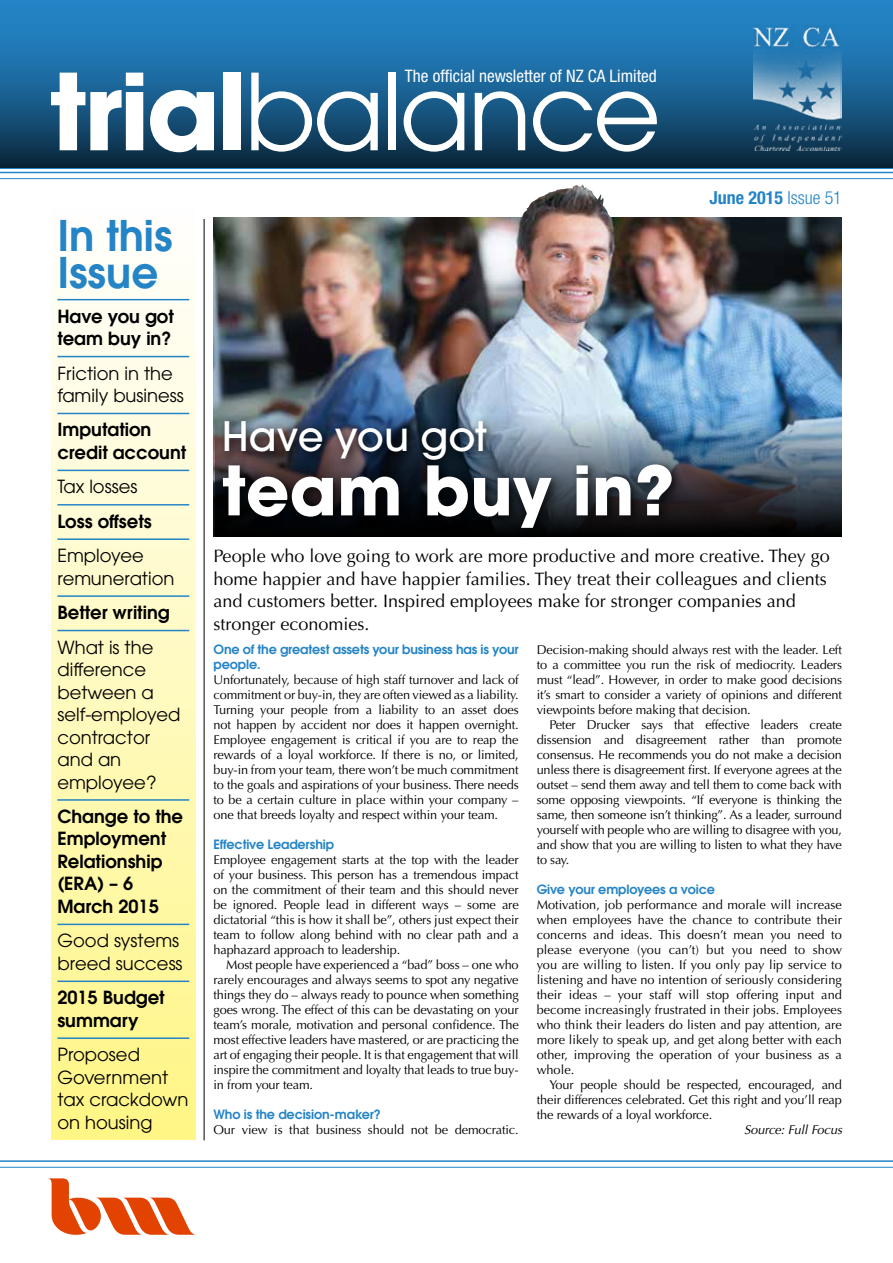
<style>
.page{position:relative;width:893px;height:1263px;background:#fff}
.page>*{position:absolute;margin:0;border:0;box-sizing:border-box;transform-origin:0 0}
.t1{font:700 67.5px "Avant Garde";color:#fff}
.t2{font:600 42px/37.5px "Avant Garde";color:#2484c6}
.t3{font:500 40.35px "Avant Garde";color:#fff}
.t4{font:18px/22.5px "Optima";color:#000}
.t5{font:18px/22.5px "Avant Garde";color:#000}
.t6{font:600 18px/22.5px "Avant Garde";color:#000}
.t7{font:700 condensed 18px "Helvetica Neue";color:#2484c6}
.t8{font:condensed 17.25px "Helvetica Neue";color:#fff}
.t9{font:12.75px/15px "Optima";letter-spacing:-.01em;color:#000;text-align:justify}
.t10{font:600 12.75px/15px "Avant Garde";letter-spacing:-.01em;color:#2484c6}
.t11{font:italic 12.75px "Optima";letter-spacing:-.01em;color:#000}
.s1{font-weight:300}
</style>
<div class="page">
<svg style="left:48px;top:1178px;width:147px;height:57px"></svg>
<img style="left:213px;top:217px;width:629px;height:319px">
<div style="left:51px;top:207px;width:145px;height:933px;background:linear-gradient(to bottom,#fdfdfd,#fef585)"></div>
<svg style="left:0;top:0;width:893px;height:168px;background:#1c6699"></svg>
<svg style="left:51px;top:73px;width:92px;height:77px"></svg>
<svg style="left:150px;top:90px;width:64px;height:62px"></svg>
<div style="left:224px;top:73px;width:17px;height:77px;background:#fff"></div>
<svg style="left:251px;top:73px;width:127px;height:79px"></svg>
<div style="left:388px;top:73px;width:7px;height:77px;background:#fff"></div>
<svg style="left:404px;top:91px;width:60px;height:61px"></svg>
<svg style="left:475px;top:91px;width:50px;height:59px"></svg>
<svg style="left:533px;top:91px;width:124px;height:61px"></svg>
<hr style="left:0;top:172px;width:893px;height:1px;background:#2484c6">
<hr style="left:0;top:178px;width:893px;height:1px;background:#2484c6">
<hr style="left:0;top:1160px;width:893px;height:2px;background:#2484c6">
<hr style="left:0;top:1167px;width:893px;height:1px;background:#2484c6">
<hr style="left:204px;top:219px;width:1px;height:921px;background:#000">
<hr style="left:57px;top:299px;width:132px;height:1px;background:#2484c6">
<hr style="left:57px;top:356px;width:132px;height:1px;background:#2484c6">
<hr style="left:57px;top:413px;width:132px;height:1px;background:#2484c6">
<hr style="left:57px;top:470px;width:132px;height:1px;background:#2484c6">
<hr style="left:57px;top:504px;width:132px;height:1px;background:#2484c6">
<hr style="left:57px;top:538px;width:132px;height:2px;background:#2484c6">
<hr style="left:57px;top:595px;width:132px;height:2px;background:#2484c6">
<hr style="left:57px;top:630px;width:132px;height:1px;background:#2484c6">
<hr style="left:57px;top:799px;width:132px;height:2px;background:#2484c6">
<hr style="left:57px;top:924px;width:132px;height:1px;background:#2484c6">
<hr style="left:57px;top:980px;width:132px;height:2px;background:#2484c6">
<hr style="left:57px;top:1037px;width:132px;height:2px;background:#2484c6">
<img style="left:753px;top:26px;width:89px;height:124px">
<img style="left:520px;top:185px;width:93px;height:41px">
<img style="left:216px;top:414px;width:626px;height:122px">
<div style="left:219px;top:416px;width:280px;height:55px;background:#000;opacity:.75"></div>
<div style="left:216px;top:458px;width:468px;height:82px;background:#000;opacity:.75"></div>
<h3 class="t8" style="left:405px;top:65px;width:253px">The official newsletter of NZ CA Limited</h3>
<h2 class="t2" style="left:57px;top:216px;width:117px">In this<br>Issue</h2>
<h3 class="t6" style="left:57px;top:304px;width:118px">Have you got team buy in?</h3>
<h3 class="t5" style="left:57px;top:362px;width:128px">Friction in the family business</h3>
<h3 class="t6" style="left:57px;top:418px;width:130px">Imputation credit account</h3>
<h3 class="t5" style="left:57px;top:475px;width:82px">Tax losses</h3>
<h3 class="t6" style="left:57px;top:510px;width:96px">Loss offsets</h3>
<h3 class="t5" style="left:57px;top:544px;width:119px">Employee remuneration</h3>
<h3 class="t6" style="left:57px;top:601px;width:114px">Better writing</h3>
<h3 class="t5" style="left:57px;top:636px;width:125px">What is the difference between a self-employed contractor and an employee?</h3>
<h3 class="t6" style="left:57px;top:805px;width:127px">Change to the<br>Employment<br>Relationship (ERA) – 6<br>March 2015</h3>
<h3 class="t5" style="left:57px;top:929px;width:127px">Good systems breed success</h3>
<h3 class="t6" style="left:57px;top:986px;width:109px">2015 Budget summary</h3>
<h3 class="t5" style="left:57px;top:1043px;width:133px">Proposed<br>Government tax crackdown on housing</h3>
<h3 class="t7" style="left:709px;top:187px;width:134px">June 2015 <span class="s1">Issue 51</span></h3>
<h3 class="t3" style="left:222px;top:411px;width:266px">Have you got</h3>
<h1 class="t1" style="left:222px;top:447px;width:454px">team buy in?</h1>
<p class="t4" style="left:213px;top:545px;width:618px">People who love going to work are more productive and more creative. They go home happier and have happier families. They treat their colleagues and clients and customers better. Inspired employees make for stronger companies and stronger economies.</p>
<p class="t10" style="left:213px;top:642px;width:307px">One of the greatest assets your business has is your people.</p>
<p class="t9" style="left:213px;top:672px;width:307px">Unfortunately, because of high staff turnover and lack of commitment or buy-in, they are often viewed as a liability.<br>Turning your people from a liability to an asset does not happen by accident nor does it happen overnight.<br>Employee engagement is critical if you are to reap the rewards of a loyal workforce. If there is no, or limited, buy-in from your team, there won’t be much commitment to the goals and aspirations of your business. There needs to be a certain culture in place within your company – one that breeds loyalty and respect within your team.</p>
<p class="t10" style="left:213px;top:837px;width:122px">Effective Leadership</p>
<p class="t9" style="left:213px;top:852px;width:307px">Employee engagement starts at the top with the leader of your business. This person has a tremendous impact on the commitment of their team and this should never be ignored. People lead in different ways – some are dictatorial “this is how it shall be”, others just expect their team to follow along behind with no clear path and a haphazard approach to leadership.</p>
<p class="t9" style="left:213px;top:957px;width:307px;text-indent:13px">Most people have experienced a “bad” boss – one who rarely encourages and always seems to spot any negative things they do – always ready to pounce when something goes wrong. The effect of this can be devastating on your team’s morale, motivation and personal confidence. The most effective leaders have mastered, or are practicing the art of engaging their people. It is that engagement that will inspire the commitment and loyalty that leads to true buy&shy;in from your team.</p>
<p class="t10" style="left:213px;top:1106px;width:169px">Who is the decision-maker?</p>
<p class="t9" style="left:213px;top:1122px;width:307px">Our view is that business should not be democratic.</p>
<p class="t9" style="left:537px;top:642px;width:307px">Decision-making should always rest with the leader. Left to a committee you run the risk of mediocrity. Leaders must “lead”. However, in order to make good decisions it’s smart to consider a variety of opinions and different viewpoints before making that decision.</p>
<p class="t9" style="left:537px;top:717px;width:307px;text-indent:13px">Peter Drucker says that effective leaders create dissension and disagreement rather than promote consensus. He recommends you do not make a decision unless there is disagreement first. If everyone agrees at the outset – send them away and tell them to come back with some opposing viewpoints. “If everyone is thinking the same, then someone isn’t thinking”. As a leader, surround yourself with people who are willing to disagree with you, and show that you are willing to listen to what they have to say.</p>
<p class="t10" style="left:537px;top:881px;width:180px">Give your employees a voice</p>
<p class="t9" style="left:537px;top:897px;width:307px">Motivation, job performance and morale will increase when employees have the chance to contribute their concerns and ideas. This doesn’t mean you need to please everyone (you can’t) but you need to show you are willing to listen. If you only pay lip service to listening and have no intention of seriously considering their ideas – your staff will stop offering input and become increasingly frustrated in their jobs. Employees who think their leaders do listen and pay attention, are more likely to speak up, and get along better with each other, improving the operation of your business as a whole.</p>
<p class="t9" style="left:537px;top:1077px;width:307px;text-indent:13px">Your people should be respected, encouraged, and their differences celebrated. Get this right and you’ll reap the rewards of a loyal workforce.</p>
<p class="t11" style="left:744px;top:1122px;width:99px">Source: Full Focus</p>
</div>
